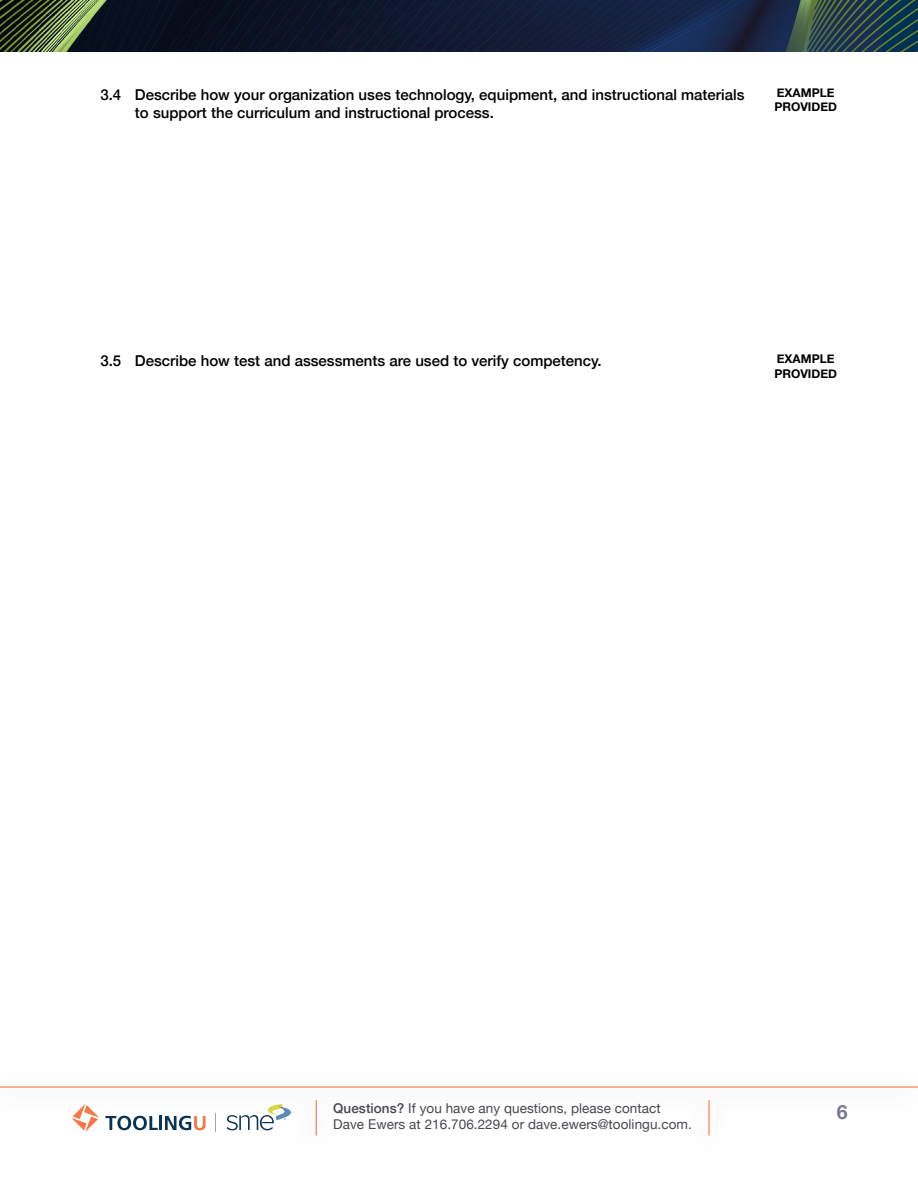
<style>
.page{position:relative;width:918px;height:1188px;background:#fff}
.page>*{position:absolute;margin:0;border:0;box-sizing:border-box;transform-origin:0 0}
.t1{font:700 19.5px "Helvetica Neue";color:#747a93}
.t2{font:500 15px/18px "Helvetica Neue";color:#000}
.t3{font:13.5px/16.2px "Helvetica Neue";letter-spacing:.005em;color:#47484d}
.t4{font:700 12px/14.4px "Helvetica Neue";color:#000}
.s1{font-weight:500}
</style>
<div class="page">
<hr style="left:0;top:1086px;width:918px;height:2px;background:#f47844">
<hr style="left:316px;top:1100px;width:1px;height:35px;background:#f47844">
<hr style="left:708px;top:1100px;width:2px;height:35px;background:#f47844">
<svg style="left:71px;top:1104px;width:28px;height:28px"></svg>
<svg style="left:105px;top:1116px;width:53px;height:14px"></svg>
<hr style="left:159px;top:1116px;width:3px;height:14px;background:#0a3354">
<svg style="left:165px;top:1116px;width:41px;height:14px"></svg>
<svg style="left:227px;top:1104px;width:64px;height:26px"></svg>
<img style="left:0;top:0;width:918px;height:52px">
<p class="t2" style="left:135px;top:84px;width:611px;text-indent:-34px">3.4 Describe how your organization uses technology, equipment, and instructional materials to support the curriculum and instructional process.</p>
<p class="t4" style="left:774px;top:86px;width:64px">EXAMPLE<br>PROVIDED</p>
<p class="t2" style="left:100px;top:351px;width:503px">3.5 Describe how test and assessments are used to verify competency.</p>
<p class="t4" style="left:774px;top:352px;width:64px">EXAMPLE<br>PROVIDED</p>
<p class="t3" style="left:333px;top:1101px;width:360px"><span class="s1">Questions?</span> If you have any questions, please contact<br>Dave Ewers at 216.706.2294 or dave.ewers@toolingu.com.</p>
<h1 class="t1" style="left:837px;top:1097px;width:12px">6</h1>
</div>
